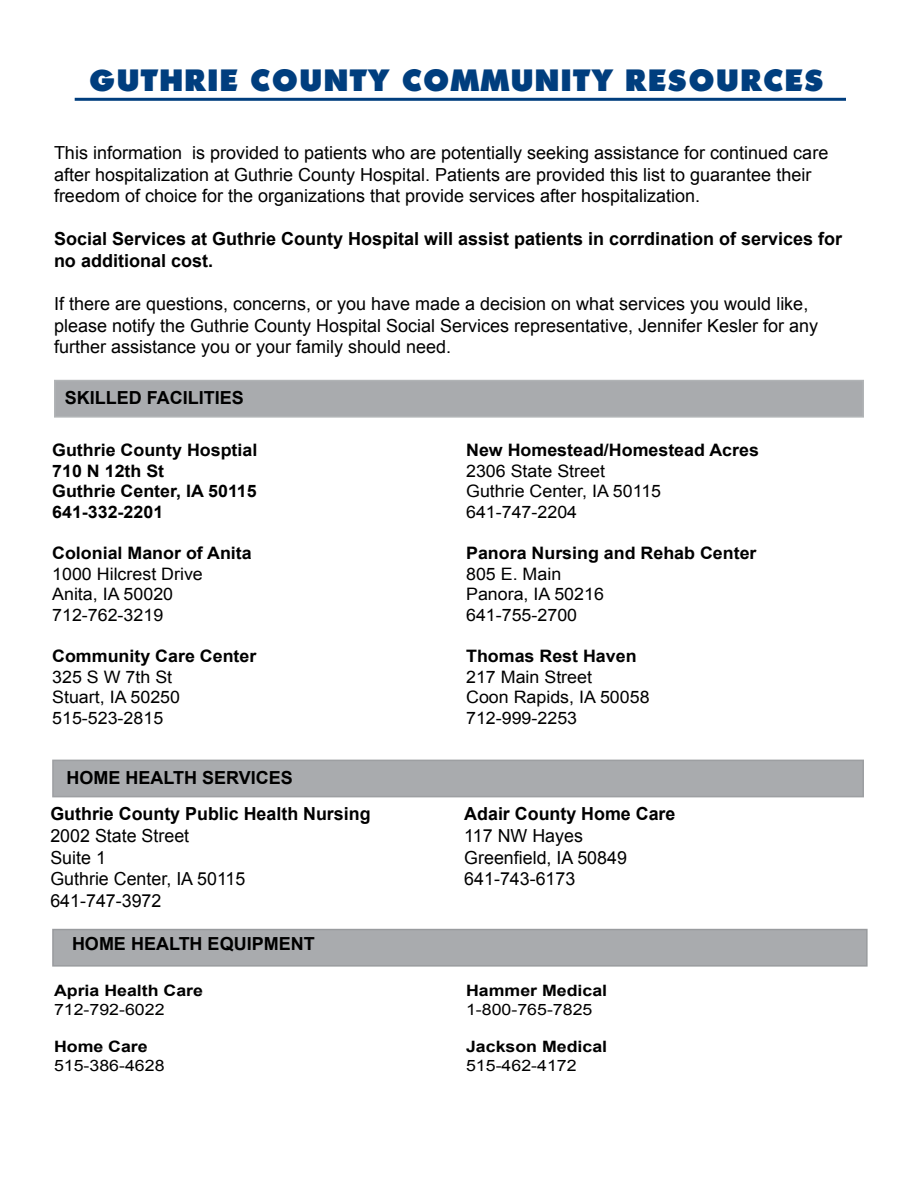
<style>
.page{position:relative;width:918px;height:1188px;background:#fff}
.page>*{position:absolute;margin:0;border:0;box-sizing:border-box;transform-origin:0 0}
.t1{font:800 30px "Opine";letter-spacing:.07em;color:#003e7e}
.t2{font:18px/21.6px "Arial";color:#000}
.t3{font:700 18px/21.6px "Arial";color:#000}
.t4{font:17.1px/20.5px "Arial";color:#000;scale:1.04 1}
.t5{font:700 17.1px/20.5px "Arial";color:#000;scale:1.04 1}
.t6{font:700 15.75px "Arial";color:#000;scale:1.13 1}
.t7{font:15.75px "Arial";color:#000;scale:1.13 1}
</style>
<div class="page">
<hr style="left:75px;top:98px;width:771px;height:3px;background:#003e7e">
<div style="left:54px;top:380px;width:810px;height:38px;background:#a9abae;border:2px solid #b1b4b6"></div>
<div style="left:52px;top:760px;width:812px;height:37px;background:#a9abae;border:2px solid #9d9fa2"></div>
<div style="left:52px;top:929px;width:816px;height:38px;background:#a9abae;border:2px solid #999b9e"></div>
<h1 class="t1" style="left:89px;top:61px;width:735px">GUTHRIE COUNTY COMMUNITY RESOURCES</h1>
<p class="t2" style="left:54px;top:142px;width:776px">This information is provided to patients who are potentially seeking assistance for continued care after hospitalization at Guthrie County Hospital. Patients are provided this list to guarantee their freedom of choice for the organizations that provide services after hospitalization.</p>
<p class="t3" style="left:54px;top:229px;width:790px">Social Services at Guthrie County Hospital will assist patients in corrdination of services for no additional cost.</p>
<p class="t2" style="left:54px;top:293px;width:766px">If there are questions, concerns, or you have made a decision on what services you would like, please notify the Guthrie County Hospital Social Services representative, Jennifer Kesler for any further assistance you or your family should need.</p>
<p class="t3" style="left:65px;top:387px;width:181px">SKILLED FACILITIES</p>
<p class="t5" style="left:52px;top:440px;width:199px">Guthrie County Hosptial<br>710 N 12th St<br>Guthrie Center, IA 50115<br>641-332-2201</p>
<p class="t5" style="left:52px;top:543px;width:193px">Colonial Manor of Anita</p>
<p class="t4" style="left:52px;top:564px;width:146px">1000 Hilcrest Drive<br>Anita, IA 50020<br>712-762-3219</p>
<p class="t5" style="left:52px;top:646px;width:198px">Community Care Center</p>
<p class="t4" style="left:52px;top:666px;width:125px">325 S W 7th St<br>Stuart, IA 50250<br>515-523-2815</p>
<p class="t5" style="left:466px;top:440px;width:283px">New Homestead/Homestead Acres</p>
<p class="t4" style="left:466px;top:461px;width:189px">2306 State Street<br>Guthrie Center, IA 50115<br>641-747-2204</p>
<p class="t5" style="left:466px;top:543px;width:281px">Panora Nursing and Rehab Center</p>
<p class="t4" style="left:466px;top:564px;width:134px">805 E. Main<br>Panora, IA 50216<br>641-755-2700</p>
<p class="t5" style="left:466px;top:646px;width:165px">Thomas Rest Haven</p>
<p class="t4" style="left:466px;top:666px;width:178px">217 Main Street<br>Coon Rapids, IA 50058<br>712-999-2253</p>
<p class="t3" style="left:50px;top:759px;width:322px;line-height:36.9px;text-indent:16px">HOME HEALTH SERVICES<br>Guthrie County Public Health Nursing</p>
<p class="t2" style="left:50px;top:825px;width:197px">2002 State Street<br>Suite 1<br>Guthrie Center, IA 50115<br>641-747-3972</p>
<p class="t3" style="left:72px;top:933px;width:244px">HOME HEALTH EQUIPMENT</p>
<p class="t6" style="left:54px;top:980px;width:133px">Apria Health Care</p>
<p class="t7" style="left:54px;top:999px;width:99px">712-792-6022</p>
<p class="t6" style="left:54px;top:1037px;width:84px">Home Care</p>
<p class="t7" style="left:54px;top:1055px;width:99px">515-386-4628</p>
<p class="t3" style="left:464px;top:804px;width:213px">Adair County Home Care</p>
<p class="t2" style="left:464px;top:825px;width:164px">117 NW Hayes<br>Greenfield, IA 50849<br>641-743-6173</p>
<p class="t6" style="left:466px;top:980px;width:126px">Hammer Medical</p>
<p class="t7" style="left:466px;top:999px;width:113px">1-800-765-7825</p>
<p class="t6" style="left:466px;top:1037px;width:126px">Jackson Medical</p>
<p class="t7" style="left:466px;top:1055px;width:99px">515-462-4172</p>
</div>
